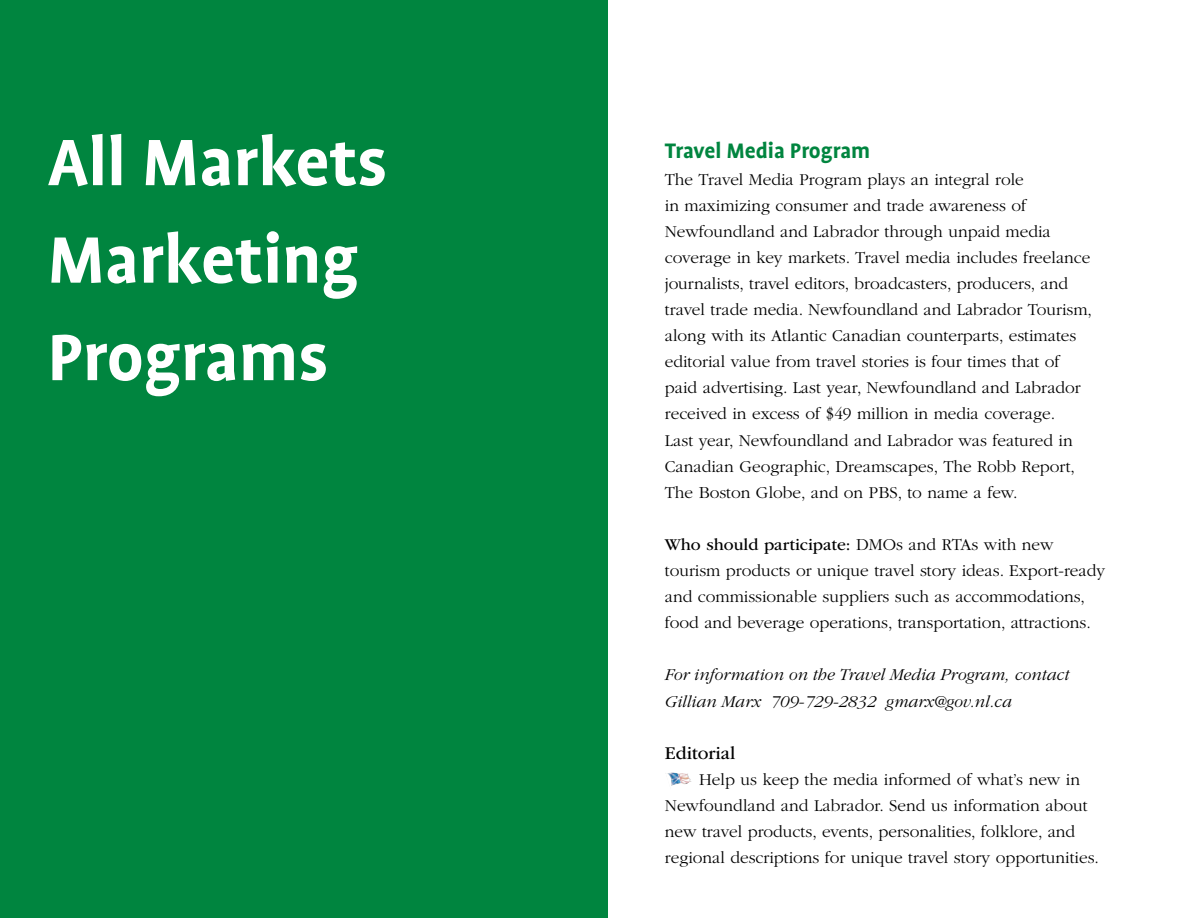
<style>
.page{position:relative;width:1188px;height:918px;background:#fff}
.page>*{position:absolute;margin:0;border:0;box-sizing:border-box;transform-origin:0 0}
.t1{font:700 75px/97.5px "Profile";color:#fff}
.t2{font:700 24px "Profile";color:#00853f}
.t3{font:18.75px "ITC Garamond Std";color:#000}
.t4{font:300 17.25px/26.1px "ITC Garamond Std";color:#000}
.t5{font:italic 300 17.25px/26.1px "ITC Garamond Std";color:#000}
.s1{font-weight:400}
</style>
<div class="page">
<div style="left:0;top:0;width:608px;height:918px;background:#00853f"></div>
<img style="left:668px;top:774px;width:6px;height:12px">
<h1 class="t1" style="left:47px;top:113px;width:342px">All Markets<br>Marketing<br>Programs</h1>
<h2 class="t2" style="left:665px;top:138px;width:207px">Travel Media Program</h2>
<p class="t4" style="left:665px;top:166px;width:429px">The Travel Media Program plays an integral role<br>in maximizing consumer and trade awareness of Newfoundland and Labrador through unpaid media coverage in key markets. Travel media includes freelance journalists, travel editors, broadcasters, producers, and travel trade media. Newfoundland and Labrador Tourism, along with its Atlantic Canadian counterparts, estimates editorial value from travel stories is four times that of paid advertising. Last year, Newfoundland and Labrador received in excess of $49 million in media coverage.<br>Last year, Newfoundland and Labrador was featured in Canadian Geographic, Dreamscapes, The Robb Report, The Boston Globe, and on PBS, to name a few.</p>
<p class="t4" style="left:665px;top:532px;width:442px"><span class="s1">Who should participate:</span> DMOs and RTAs with new tourism products or unique travel story ideas. Export-ready and commissionable suppliers such as accommodations, food and beverage operations, transportation, attractions.</p>
<p class="t5" style="left:665px;top:662px;width:406px">For information on the Travel Media Program, contact<br>Gillian Marx 709-729-2832 gmarx@gov.nl.ca</p>
<p class="t3" style="left:665px;top:743px;width:72px">Editorial</p>
<p class="t4" style="left:665px;top:767px;width:436px;text-indent:34px">Help us keep the media informed of what’s new in Newfoundland and Labrador. Send us information about new travel products, events, personalities, folklore, and regional descriptions for unique travel story opportunities.</p>
</div>
